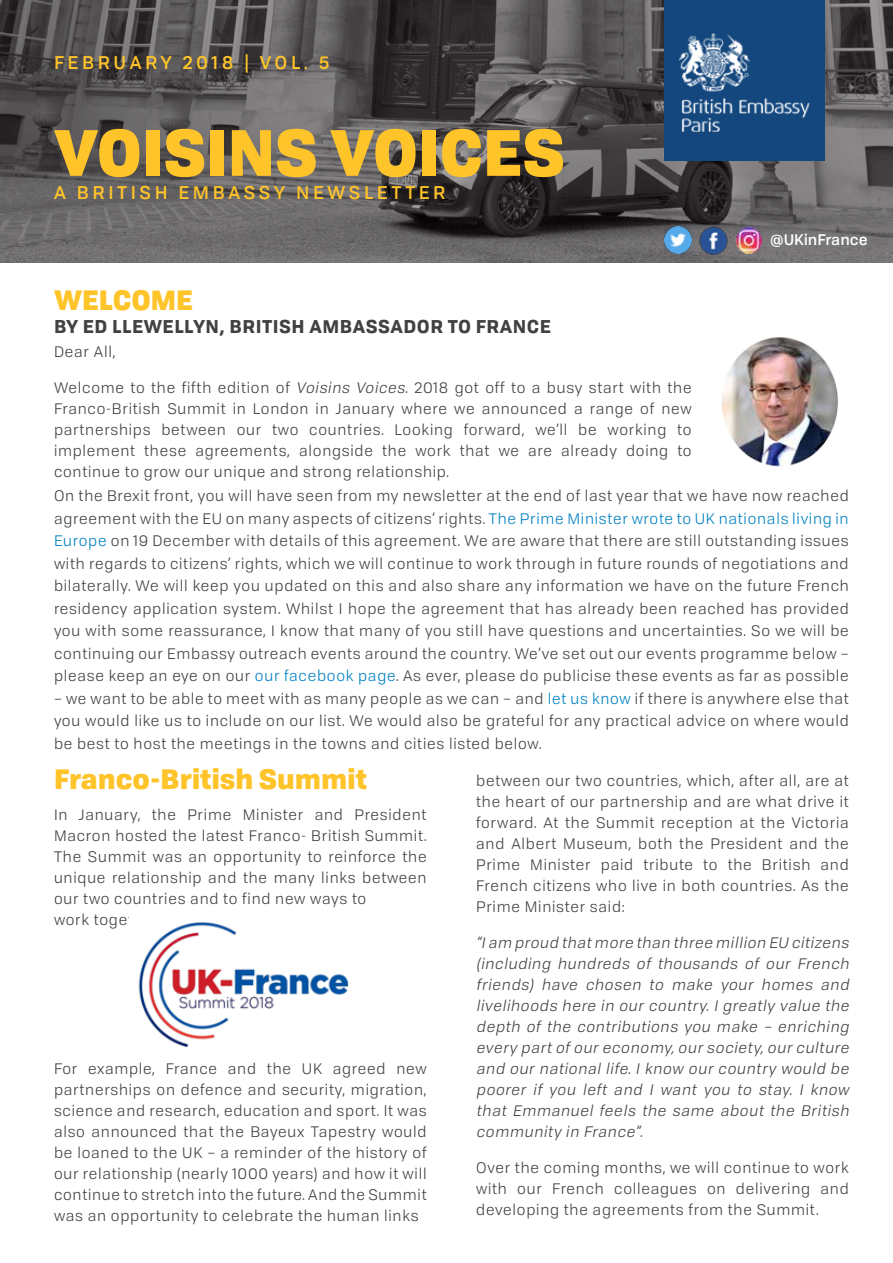
<style>
.page{position:relative;width:893px;height:1263px;background:#fff}
.page>*{position:absolute;margin:0;border:0;box-sizing:border-box;transform-origin:0 0}
.t1{font:900 63px "Tofino";color:#ffc429}
.t2{font:900 27px "Tofino";color:#ffc429}
.t3{font:500 18px "Tofino";letter-spacing:.2em;color:#ffc429}
.t4{font:700 18px "Tofino";letter-spacing:.03em;color:#414042}
.t5{font:15px/21px "Tofino";letter-spacing:.05em;color:#414042;text-align:justify}
.t6{font:italic 15px/21px "Tofino";color:#414042;text-align:justify}
.t7{font:500 15px "Tofino";color:#fff}
.s1{font-style:italic}
.s2{color:#0181c1}
</style>
<div class="page">
<svg style="left:0;top:0;width:893px;height:262px;background:#585557"></svg>
<div style="left:664px;top:0;width:160px;height:160px;background:#14477d"></div>
<img style="left:679px;top:33px;width:131px;height:100px">
<img style="left:721px;top:337px;width:117px;height:130px">
<img style="left:697px;top:222px;width:34px;height:36px">
<img style="left:664px;top:226px;width:27px;height:28px">
<img style="left:735px;top:226px;width:26px;height:28px">
<img style="left:138px;top:922px;width:211px;height:126px">
<p class="t3" style="left:54px;top:48px;width:277px">FEBRUARY 2018 | VOL. 5</p>
<h1 class="t1" style="left:54px;top:99px;width:513px">VOISINS VOICES</h1>
<p class="t3" style="left:54px;top:178px;width:393px">A BRITISH EMBASSY NEWSLETTER</p>
<p class="t7" style="left:770px;top:228px;width:99px">@UKinFrance</p>
<h2 class="t2" style="left:54px;top:277px;width:141px">WELCOME</h2>
<p class="t5" style="left:54px;top:340px;width:63px">Dear All,</p>
<p class="t5" style="left:54px;top:376px;width:639px">Welcome to the fifth edition of <span class="s1">Voisins Voices</span>. 2018 got off to a busy start with the Franco-British Summit in London in January where we announced a range of new partnerships between our two countries. Looking forward, we’ll be working to implement these agreements, alongside the work that we are already doing to continue to grow our unique and strong relationship.</p>
<p class="t5" style="left:54px;top:484px;width:796px;line-height:22.5px">On the Brexit front, you will have seen from my newsletter at the end of last year that we have now reached agreement with the EU on many aspects of citizens’ rights. <span class="s2">The Prime Minister wrote to UK nationals living in Europe</span> on 19 December with details of this agreement. We are aware that there are still outstanding issues with regards to citizens’ rights, which we will continue to work through in future rounds of negotiations and bilaterally. We will keep you updated on this and also share any information we have on the future French residency application system. Whilst I hope the agreement that has already been reached has provided you with some reassurance, I know that many of you still have questions and uncertainties. So we will be continuing our Embassy outreach events around the country. We’ve set out our events programme below – please keep an eye on our <span class="s2">our facebook page</span>. As ever, please do publicise these events as far as possible</p>
<p class="t5" style="left:54px;top:686px;width:796px;line-height:22.5px">– we want to be able to meet with as many people as we can – and <span class="s2">let us know</span> if there is anywhere else that you would like us to include on our list. We would also be grateful for any practical advice on where would be best to host the meetings in the towns and cities listed below.</p>
<h2 class="t2" style="left:54px;top:755px;width:315px">Franco-British Summit</h2>
<p class="t5" style="left:54px;top:803px;width:374px;text-align:left">In January, the Prime Minister and President Macron hosted the latest Franco- British Summit.<br>The Summit was an opportunity to reinforce the unique relationship and the many links between our two countries and to find new ways to<br>work together.</p>
<p class="t4" style="left:54px;top:311px;width:498px">BY ED LLEWELLYN, BRITISH AMBASSADOR TO FRANCE</p>
<p class="t5" style="left:476px;top:769px;width:374px">between our two countries, which, after all, are at the heart of our partnership and are what drive it forward. At the Summit reception at the Victoria and Albert Museum, both the President and the Prime Minister paid tribute to the British and French citizens who live in both countries. As the Prime Minister said:</p>
<p class="t6" style="left:476px;top:931px;width:378px">“Iam proud that more than three million EU citizens (including hundreds of thousands of our French friends) have chosen to make your homes and livelihoods here in our country. I greatly value the depth of the contributions you make – enriching every part of our economy,our society,our culture and our national life. I know our country would be poorer if you left and I want you to stay. I know that Emmanuel feels the same about the British community in France”.</p>
<p class="t5" style="left:476px;top:1156px;width:374px">Over the coming months, we will continue to work with our French colleagues on delivering and developing the agreements from the Summit.</p>
<p class="t5" style="left:54px;top:1057px;width:374px">For example, France and the UK agreed new partnerships on defence and security, migration, science and research, education and sport. It was also announced that the Bayeux Tapestry would be loaned to the UK – a reminder of the history of our relationship (nearly 1000 years) and how it will continue to stretch into the future. And the Summit was an opportunity to celebrate the human links</p>
</div>
